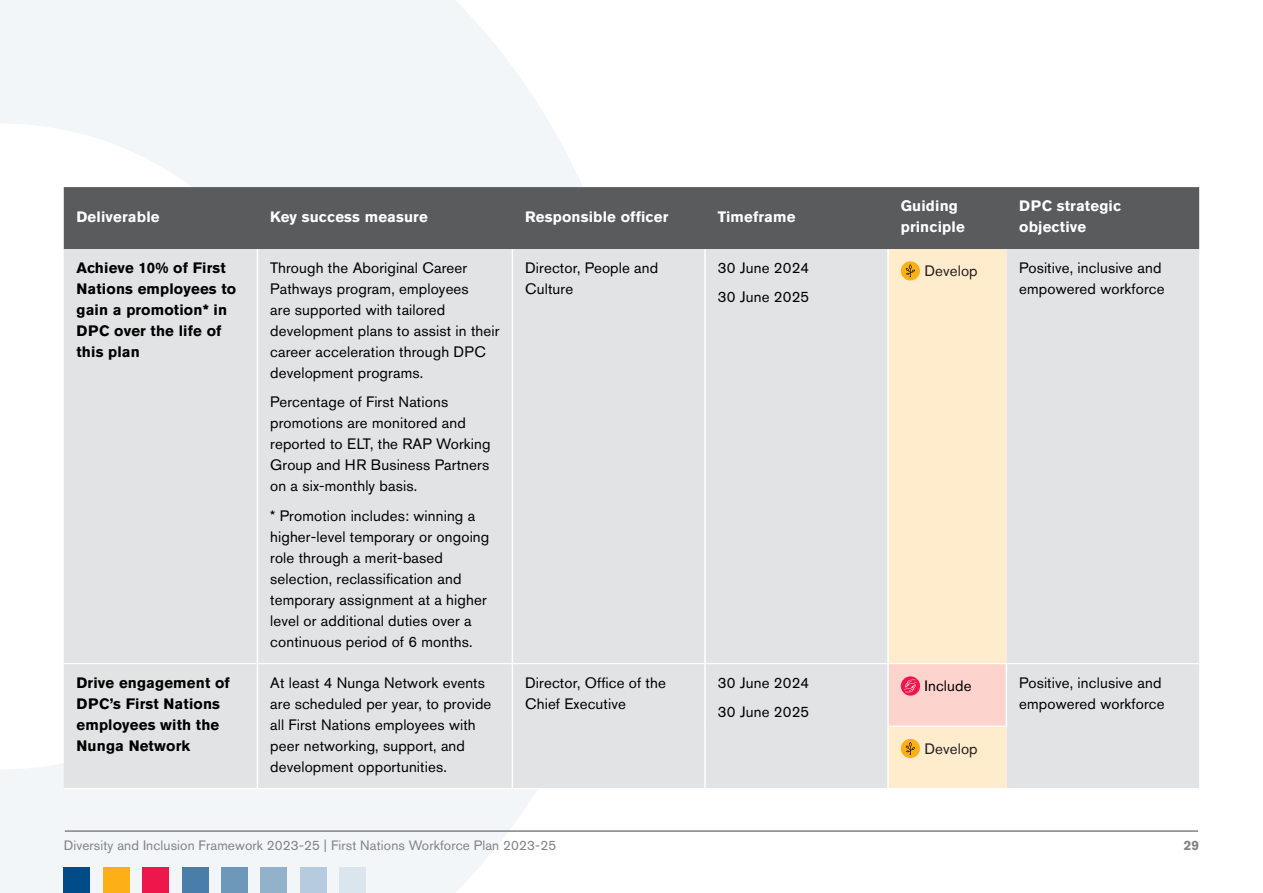
<style>
.page{position:relative;width:1263px;height:893px;background:#fff}
.page>*{position:absolute;margin:0;border:0;box-sizing:border-box;transform-origin:0 0}
.t1{font:15px/21px "Akzidenz Grotesk Std";letter-spacing:.01em;color:#000}
.t2{font:700 15px/21px "Akzidenz Grotesk Std";letter-spacing:.01em;color:#000}
.t3{font:700 15px/21px "Akzidenz Grotesk Std";letter-spacing:.01em;color:#fff}
.t4{font:15px "Akzidenz Grotesk Std";letter-spacing:.01em;color:#231f20}
.t5{font:13.5px "Akzidenz Grotesk Std";letter-spacing:.01em;color:#808285}
.t6{font:700 13.5px "Akzidenz Grotesk Std";color:#808285}
</style>
<div class="page">
<svg style="left:0;top:0;width:582px;height:893px;fill:#f3f6f9"></svg>
<hr style="left:65px;top:830px;width:1133px;height:2px;background:#808285">
<div style="left:64px;top:867px;width:26px;height:26px;background:#004b88"></div>
<div style="left:103px;top:867px;width:26px;height:26px;background:#fcaf17"></div>
<div style="left:143px;top:867px;width:26px;height:26px;background:#ed174c"></div>
<div style="left:182px;top:867px;width:26px;height:26px;background:#497eaa"></div>
<div style="left:221px;top:867px;width:27px;height:26px;background:#6d98ba"></div>
<div style="left:261px;top:867px;width:26px;height:26px;background:#92b2cc"></div>
<div style="left:300px;top:867px;width:26px;height:26px;background:#b6cbdd"></div>
<div style="left:339px;top:867px;width:27px;height:26px;background:#dbe5ed"></div>
<div style="left:64px;top:187px;width:1135px;height:62px;background:#5a5b5d"></div>
<div style="left:64px;top:249px;width:1135px;height:539px;background:#e2e3e4"></div>
<div style="left:889px;top:249px;width:117px;height:539px;background:#ffeccd"></div>
<div style="left:888px;top:664px;width:118px;height:62px;background:#fcd3cd"></div>
<hr style="left:257px;top:249px;width:1px;height:414px;background:#fff">
<hr style="left:257px;top:664px;width:1px;height:62px;background:#fff">
<hr style="left:257px;top:726px;width:1px;height:62px;background:#fff">
<hr style="left:512px;top:249px;width:1px;height:414px;background:#fff">
<hr style="left:704px;top:249px;width:2px;height:414px;background:#fff">
<hr style="left:512px;top:664px;width:1px;height:62px;background:#fff">
<hr style="left:704px;top:664px;width:2px;height:62px;background:#fff">
<hr style="left:512px;top:726px;width:1px;height:62px;background:#fff">
<hr style="left:704px;top:726px;width:2px;height:62px;background:#fff">
<hr style="left:887px;top:249px;width:2px;height:414px;background:#fff">
<hr style="left:887px;top:726px;width:2px;height:62px;background:#fff">
<hr style="left:64px;top:663px;width:193px;height:1px;background:#fff">
<hr style="left:257px;top:663px;width:255px;height:1px;background:#fff">
<hr style="left:512px;top:663px;width:193px;height:1px;background:#fff">
<hr style="left:705px;top:663px;width:183px;height:1px;background:#fff">
<hr style="left:1006px;top:663px;width:193px;height:1px;background:#fff">
<hr style="left:64px;top:788px;width:193px;height:1px;background:#fff">
<hr style="left:257px;top:788px;width:255px;height:1px;background:#fff">
<hr style="left:512px;top:788px;width:193px;height:1px;background:#fff">
<hr style="left:887px;top:664px;width:2px;height:62px;background:#fff">
<hr style="left:1006px;top:664px;width:1px;height:62px;background:#fff">
<hr style="left:888px;top:663px;width:118px;height:1px;background:#fff">
<hr style="left:889px;top:726px;width:118px;height:1px;background:#fff">
<div style="left:901px;top:261px;width:19px;height:19px;background:#fcb017;border-radius:50%"></div>
<svg style="left:906px;top:264px;width:9px;height:13px"></svg>
<svg style="left:901px;top:676px;width:19px;height:20px"></svg>
<svg style="left:904px;top:679px;width:12px;height:13px"></svg>
<div style="left:901px;top:739px;width:19px;height:19px;background:#fcb017;border-radius:50%"></div>
<svg style="left:906px;top:742px;width:9px;height:13px"></svg>
<p class="t3" style="left:77px;top:206px;width:85px">Deliverable</p>
<p class="t3" style="left:270px;top:206px;width:159px">Key success measure</p>
<p class="t3" style="left:525px;top:206px;width:145px">Responsible officer</p>
<p class="t3" style="left:718px;top:206px;width:79px">Timeframe</p>
<p class="t3" style="left:901px;top:195px;width:65px">Guiding principle</p>
<p class="t3" style="left:1019px;top:195px;width:103px">DPC strategic objective</p>
<p class="t2" style="left:77px;top:257px;width:161px">Achieve 10% of First<br>Nations employees to gain a promotion* in<br>DPC over the life of this plan</p>
<p class="t1" style="left:270px;top:257px;width:231px">Through the Aboriginal Career<br>Pathways program, employees<br>are supported with tailored development plans to assist in their career acceleration through DPC development programs.</p>
<p class="t1" style="left:270px;top:391px;width:222px">Percentage of First Nations promotions are monitored and reported to ELT, the RAP Working<br>Group and HR Business Partners on a six-monthly basis.</p>
<p class="t1" style="left:270px;top:505px;width:221px">* Promotion includes: winning a higher-level temporary or ongoing role through a merit-based selection, reclassification and temporary assignment at a higher level or additional duties over a continuous period of 6 months.</p>
<p class="t1" style="left:525px;top:257px;width:135px">Director, People and<br>Culture</p>
<p class="t1" style="left:718px;top:252px;width:93px;line-height:29.5px">30 June 2024<br>30 June 2025</p>
<p class="t4" style="left:924px;top:262px;width:55px">Develop</p>
<p class="t1" style="left:1019px;top:257px;width:147px">Positive, inclusive and empowered workforce</p>
<p class="t2" style="left:77px;top:672px;width:155px">Drive engagement of<br>DPC’s First Nations employees with the<br>Nunga Network</p>
<p class="t1" style="left:270px;top:672px;width:223px">At least 4 Nunga Network events are scheduled per year, to provide all First Nations employees with peer networking, support, and development opportunities.</p>
<p class="t1" style="left:525px;top:672px;width:142px">Director, Office of the<br>Chief Executive</p>
<p class="t1" style="left:718px;top:667px;width:93px;line-height:29.5px">30 June 2024<br>30 June 2025</p>
<p class="t1" style="left:924px;top:676px;width:49px">Include</p>
<p class="t1" style="left:1019px;top:672px;width:147px">Positive, inclusive and empowered workforce</p>
<p class="t4" style="left:924px;top:740px;width:55px">Develop</p>
<p class="t5" style="left:64px;top:838px;width:494px">Diversity and Inclusion Framework 2023-25 | First Nations Workforce Plan 2023-25</p>
<p class="t6" style="left:1184px;top:838px;width:17px">29</p>
</div>
